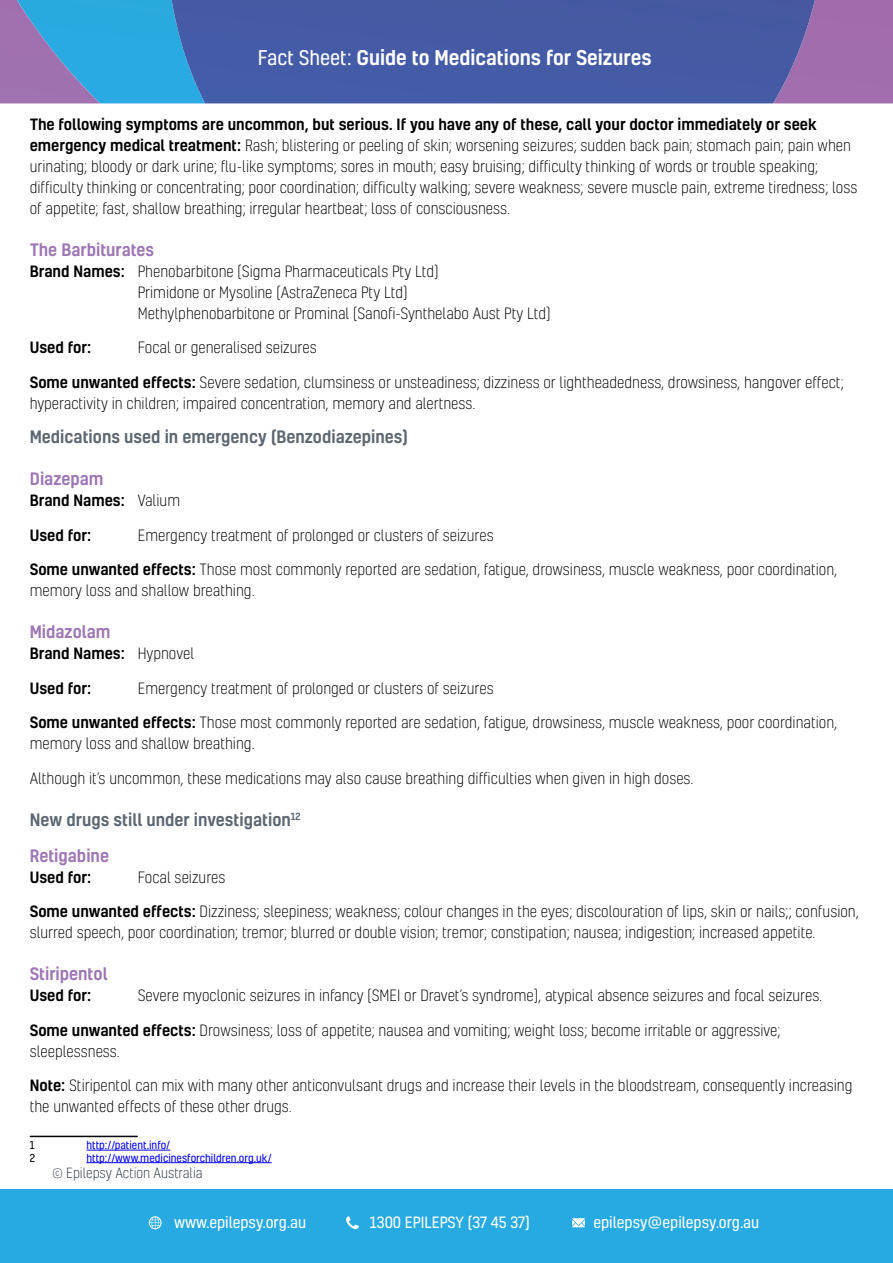
<style>
.page{position:relative;width:893px;height:1263px;background:#fff}
.page>*{position:absolute;margin:0;border:0;box-sizing:border-box;transform-origin:0 0}
.t1{font:500 19.5px "Kelson";color:#fff}
.t2{font:500 16.5px/36px "Kelson";color:#5d6771}
.t3{font:500 16.5px "Kelson";color:#9e76b4}
.t4{font:300 15px/21px "Kelson";color:#000}
.t5{font:15px "Kelson";color:#fff}
.t6{font:500 15px "Kelson";color:#000}
.t7{font:300 13.5px "Kelson";color:#29333d}
.t8{font:10.5px "Kelson";color:#00f}
.t9{font:10.5px "Kelson";color:#000}
.s1{font-weight:400}
.s2{font-weight:500}
.s3{font-weight:300}
.s4{color:#9e76b4}
</style>
<div class="page">
<div style="left:0;top:1190px;width:893px;height:73px;background:#27aae1"></div>
<div style="left:815px;top:0;width:78px;height:103px;background:#a26dae"></div>
<div style="left:412px;top:0;width:403px;height:103px;background:#455aa4"></div>
<img style="left:0;top:0;width:412px;height:103px">
<svg style="left:148px;top:1216px;width:14px;height:13px"></svg>
<svg style="left:572px;top:1218px;width:13px;height:9px"></svg>
<svg style="left:346px;top:1216px;width:13px;height:13px"></svg>
<hr style="left:30px;top:1136px;width:108px;height:1px;background:#000">
<hr style="left:86px;top:1150px;width:84px;height:1px;background:#00f">
<hr style="left:86px;top:1162px;width:186px;height:1px;background:#00f">
<h1 class="t1" style="left:258px;top:44px;width:395px"><span class="s1">Fact Sheet:</span> Guide to Medications for Seizures</h1>
<p class="t4" style="left:30px;top:113px;width:829px"><span class="s2">The following symptoms are uncommon, but serious. If you have any of these, call your doctor immediately or seek emergency medical treatment:</span> Rash; blistering or peeling of skin; worsening seizures; sudden back pain; stomach pain; pain when urinating; bloody or dark urine; flu-like symptoms; sores in mouth; easy bruising; difficulty thinking of words or trouble speaking; difficulty thinking or concentrating; poor coordination; difficulty walking; severe weakness; severe muscle pain, extreme tiredness; loss of appetite; fast, shallow breathing; irregular heartbeat; loss of consciousness.</p>
<p class="t3" style="left:30px;top:238px;width:126px">The Barbiturates</p>
<p class="t4" style="left:138px;top:260px;width:414px;text-indent:-108px"><span class="s2">Brand Names:</span> Phenobarbitone (Sigma Pharmaceuticals Pty Ltd)<br>Primidone or Mysoline (AstraZeneca Pty Ltd)<br>Methylphenobarbitone or Prominal (Sanofi-Synthelabo Aust Pty Ltd)</p>
<p class="t6" style="left:30px;top:337px;width:63px">Used for:</p>
<p class="t4" style="left:138px;top:337px;width:180px">Focal or generalised seizures</p>
<p class="t4" style="left:30px;top:371px;width:816px"><span class="s2">Some unwanted effects:</span> Severe sedation, clumsiness or unsteadiness; dizziness or lightheadedness, drowsiness, hangover effect; hyperactivity in children; impaired concentration, memory and alertness.</p>
<p class="t2" style="left:30px;top:418px;width:380px">Medications used in emergency (Benzodiazepines)</p>
<p class="t3" style="left:30px;top:468px;width:75px">Diazepam</p>
<p class="t6" style="left:30px;top:490px;width:152px">Brand Names: <span class="s3">Valium</span></p>
<p class="t6" style="left:30px;top:525px;width:63px">Used for:</p>
<p class="t4" style="left:138px;top:524px;width:357px">Emergency treatment of prolonged or clusters of seizures</p>
<p class="t4" style="left:30px;top:559px;width:809px"><span class="s2">Some unwanted effects:</span> Those most commonly reported are sedation, fatigue, drowsiness, muscle weakness, poor coordination, memory loss and shallow breathing.</p>
<p class="t3" style="left:30px;top:621px;width:82px">Midazolam</p>
<p class="t6" style="left:30px;top:643px;width:166px">Brand Names: <span class="s3">Hypnovel</span></p>
<p class="t6" style="left:30px;top:678px;width:63px">Used for:</p>
<p class="t4" style="left:138px;top:677px;width:357px">Emergency treatment of prolonged or clusters of seizures</p>
<p class="t4" style="left:30px;top:712px;width:809px"><span class="s2">Some unwanted effects:</span> Those most commonly reported are sedation, fatigue, drowsiness, muscle weakness, poor coordination, memory loss and shallow breathing.</p>
<p class="t4" style="left:30px;top:767px;width:665px">Although it’s uncommon, these medications may also cause breathing difficulties when given in high doses.</p>
<p class="t2" style="left:30px;top:801px;width:272px">New drugs still under investigation<sup>12<br></sup><span class="s4">Retigabine</span></p>
<p class="t6" style="left:30px;top:867px;width:63px">Used for:</p>
<p class="t4" style="left:138px;top:866px;width:89px">Focal seizures</p>
<p class="t4" style="left:30px;top:901px;width:830px"><span class="s2">Some unwanted effects:</span> Dizziness; sleepiness; weakness; colour changes in the eyes; discolouration of lips, skin or nails;; confusion, slurred speech, poor coordination; tremor; blurred or double vision; tremor; constipation; nausea; indigestion; increased appetite.</p>
<p class="t3" style="left:30px;top:963px;width:79px">Stiripentol</p>
<p class="t6" style="left:30px;top:985px;width:63px">Used for:</p>
<p class="t4" style="left:138px;top:985px;width:686px">Severe myoclonic seizures in infancy (SMEI or Dravet’s syndrome), atypical absence seizures and focal seizures.</p>
<p class="t4" style="left:30px;top:1019px;width:752px"><span class="s2">Some unwanted effects:</span> Drowsiness; loss of appetite; nausea and vomiting; weight loss; become irritable or aggressive; sleeplessness.</p>
<p class="t4" style="left:30px;top:1075px;width:824px"><span class="s2">Note:</span> Stiripentol can mix with many other anticonvulsant drugs and increase their levels in the bloodstream, consequently increasing the unwanted effects of these other drugs.</p>
<p class="t9" style="left:30px;top:1138px;width:6px">1</p>
<p class="t8" style="left:86px;top:1138px;width:85px">http://patient.info/</p>
<p class="t9" style="left:30px;top:1151px;width:7px">2</p>
<p class="t8" style="left:86px;top:1151px;width:187px">http://www.medicinesforchildren.org.uk/</p>
<p class="t7" style="left:52px;top:1164px;width:152px">© Epilepsy Action Australia</p>
<p class="t5" style="left:167px;top:1205px;width:134px">www.epilepsy.org.au</p>
<p class="t5" style="left:362px;top:1205px;width:161px">1300 EPILEPSY (37 45 37)</p>
<p class="t5" style="left:586px;top:1205px;width:167px">epilepsy@epilepsy.org.au</p>
<p class="t5" style="left:174px;top:1212px;width:134px">www.epilepsy.org.au</p>
<p class="t5" style="left:370px;top:1212px;width:161px">1300 EPILEPSY (37 45 37)</p>
<p class="t5" style="left:593px;top:1212px;width:167px">epilepsy@epilepsy.org.au</p>
</div>
